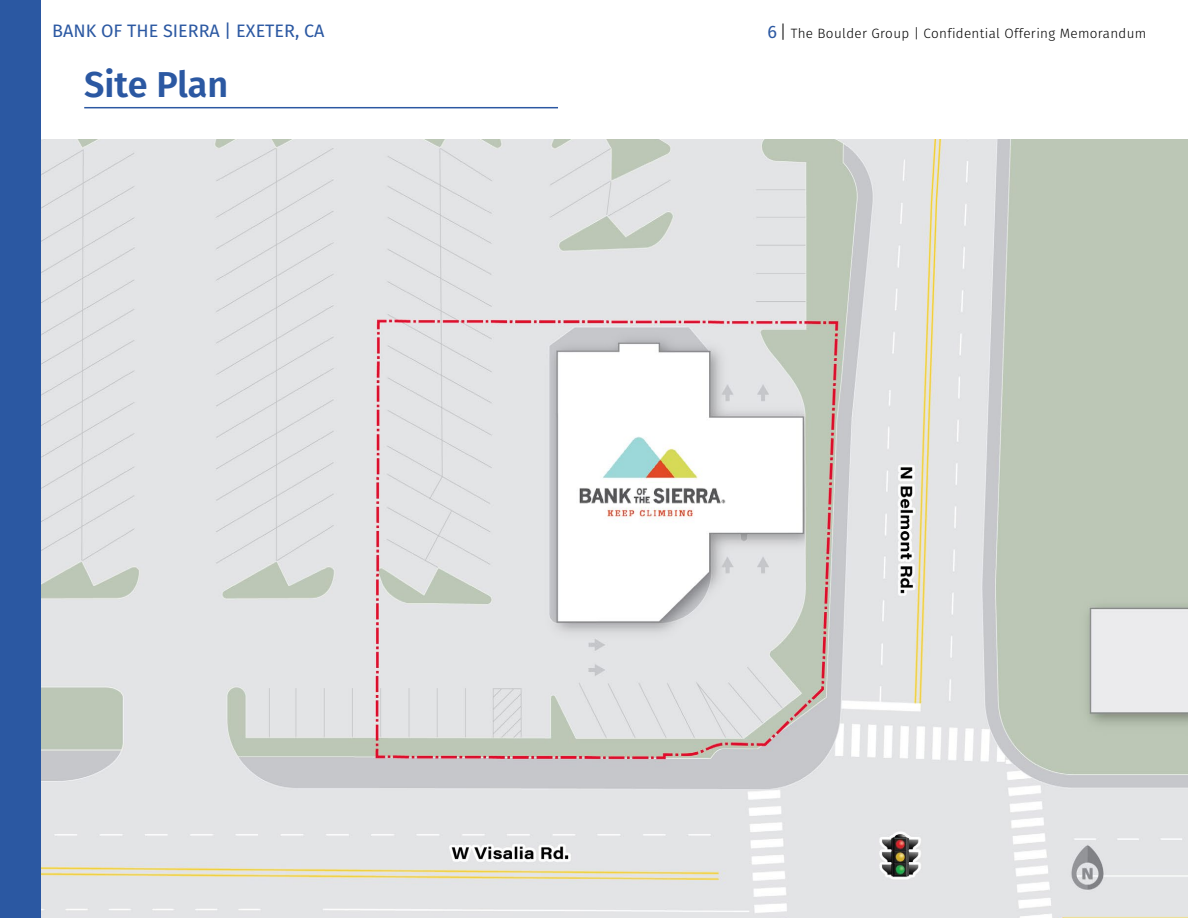
<style>
.page{position:relative;width:1188px;height:918px;background:#fff}
.page>*{position:absolute;margin:0;border:0;box-sizing:border-box;transform-origin:0 0}
.t1{font:600 36px "Fira Sans";letter-spacing:-.005em;color:#2b58a2}
.t2{font:18px "Fira Sans";color:#2b58a2}
.t3{font:300 13.5px "Fira Sans";letter-spacing:.025em;color:#000}
.s1{font-weight:400;font-size:18px;color:#2b58a2}
.s2{font-size:18px}
</style>
<div class="page">
<img style="left:41px;top:140px;width:1147px;height:778px">
<hr style="left:84px;top:107px;width:474px;height:1px;background:#2b58a2">
<div style="left:0;top:0;width:41px;height:918px;background:#2b58a2"></div>
<h2 class="t2" style="left:52px;top:17px;width:274px">BANK OF THE SIERRA | EXETER, CA</h2>
<p class="t3" style="left:768px;top:24px;width:380px"><span class="s1">6</span><span class="s2">|</span> The Boulder Group | Confidential Offering Memorandum</p>
<h1 class="t1" style="left:84px;top:55px;width:146px">Site Plan</h1>
</div>
